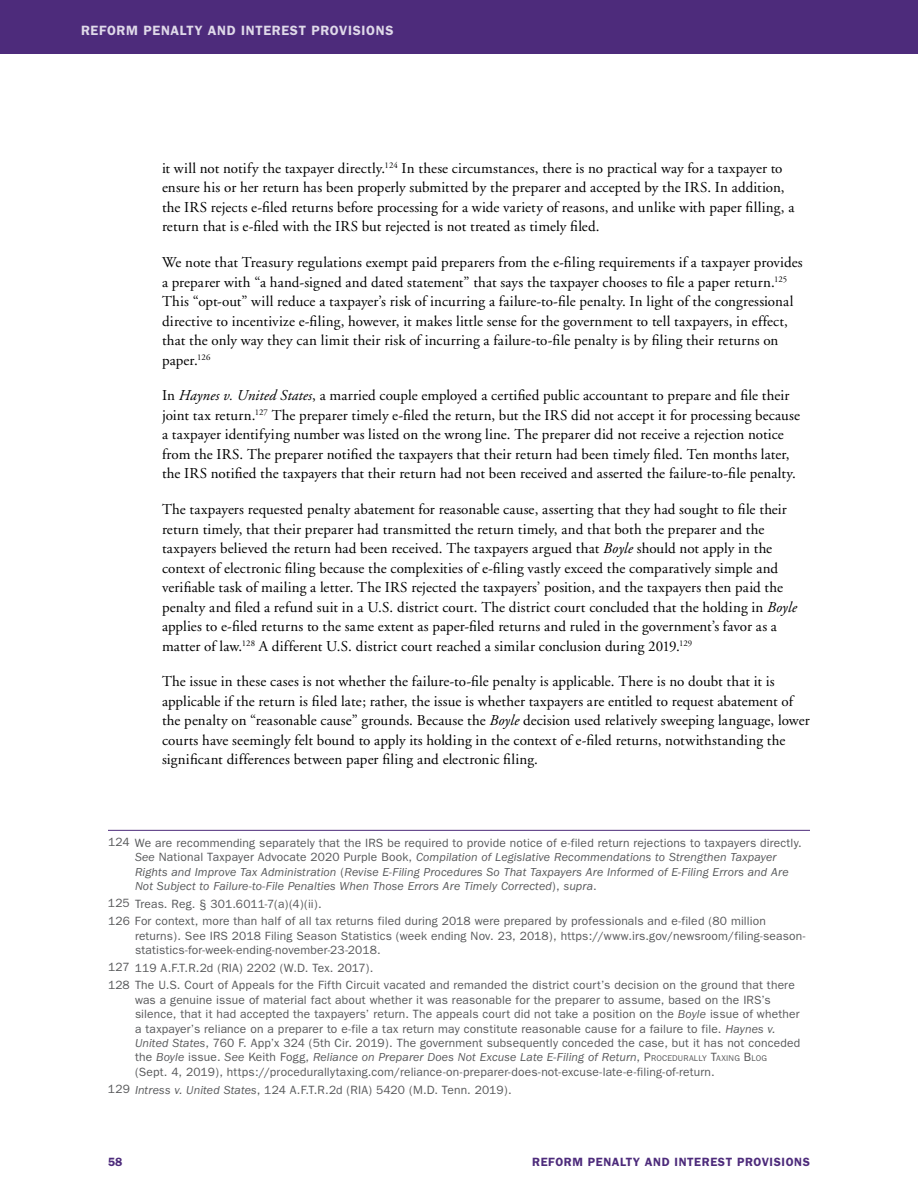
<style>
.page{position:relative;width:918px;height:1188px;background:#fff}
.page>*{position:absolute;margin:0;border:0;box-sizing:border-box;transform-origin:0 0}
.Body_Text{font:15px/19.5px "Adobe Garamond";letter-spacing:.01em;color:#000}
.t1{font:600 13.5px "Franklin Gothic";letter-spacing:.05em;color:#dfd9e9}
.IGNORE_Footnote{font:12px/14.4px "Franklin Gothic";letter-spacing:.015em;color:#58595b}
.IGNORE_Footnote-2{font:italic 12px/14.4px "Franklin Gothic";letter-spacing:.01em;color:#58595b}
.t2{font:600 12px "Franklin Gothic";letter-spacing:.05em;color:#4d2b7b}
.s1{font-style:italic}
.s2{font-style:normal}
.s3{font-style:inherit}
.s4{font-size:8.4px}
</style>
<div class="page">
<div style="left:0;top:0;width:918px;height:54px;background:#4d2b7b"></div>
<hr style="left:108px;top:830px;width:702px;height:1px;background:#4d2b7b">
<p class="t1" style="left:81px;top:23px;width:37px">REFORM</p>
<p class="t1" style="left:144px;top:23px;width:45px">PENALTY</p>
<p class="t1" style="left:208px;top:23px;width:57px">AND INTERE</p>
<p class="t1" style="left:290px;top:23px;width:39px">ST PROVI</p>
<p class="t1" style="left:353px;top:23px;width:42px">SIONS</p>
<p class="Body_Text" style="left:162px;top:159px;width:634px">it will not notify the taxpayer directly.<sup>124</sup> In these circumstances, there is no practical way for a taxpayer to ensure his or her return has been properly submitted by the preparer and accepted by the IRS. In addition, the IRS rejects e-filed returns before processing for a wide variety of reasons, and unlike with paper filling, a return that is e-filed with the IRS but rejected is not treated as timely filed.</p>
<p class="Body_Text" style="left:162px;top:253px;width:642px">We note that Treasury regulations exempt paid preparers from the e-filing requirements if a taxpayer provides a preparer with “a hand-signed and dated statement” that says the taxpayer chooses to file a paper return. <sup>125<br></sup>This “opt-out” will reduce a taxpayer’s risk of incurring a failure-to-file penalty. In light of the congressional directive to incentivize e-filing, however, it makes little sense for the government to tell taxpayers, in effect, that the only way they can limit their risk of incurring a failure-to-file penalty is by filing their returns on paper. <sup>126</sup></p>
<p class="Body_Text" style="left:162px;top:386px;width:640px">In <span class="s1">Haynes v. United States</span>, a married couple employed a certified public accountant to prepare and file their joint tax return.<sup>127</sup> The preparer timely e-filed the return, but the IRS did not accept it for processing because a taxpayer identifying number was listed on the wrong line. The preparer did not receive a rejection notice from the IRS. The preparer notified the taxpayers that their return had been timely filed. Ten months later, the IRS notified the taxpayers that their return had not been received and asserted the failure-to-file penalty.</p>
<p class="Body_Text" style="left:162px;top:500px;width:636px">The taxpayers requested penalty abatement for reasonable cause, asserting that they had sought to file their return timely, that their preparer had transmitted the return timely, and that both the preparer and the taxpayers believed the return had been received. The taxpayers argued that <span class="s1">Boyle</span> should not apply in the context of electronic filing because the complexities of e-filing vastly exceed the comparatively simple and verifiable task of mailing a letter. The IRS rejected the taxpayers’ position, and the taxpayers then paid the penalty and filed a refund suit in a U.S. district court. The district court concluded that the holding in <span class="s1">Boyle </span>applies to e-filed returns to the same extent as paper-filed returns and ruled in the government’s favor as a matter of law.<sup>128</sup> A different U.S. district court reached a similar conclusion during 2019.<sup>129</sup></p>
<p class="Body_Text" style="left:162px;top:672px;width:649px">The issue in these cases is not whether the failure-to-file penalty is applicable. There is no doubt that it is applicable if the return is filed late; rather, the issue is whether taxpayers are entitled to request abatement of the penalty on “reasonable cause” grounds. Because the <span class="s1">Boyle</span> decision used relatively sweeping language, lower courts have seemingly felt bound to apply its holding in the context of e-filed returns, notwithstanding the significant differences between paper filing and electronic filing.</p>
<p class="IGNORE_Footnote-2" style="left:135px;top:836px;width:668px;text-indent:-27px"><span class="s2">124 We are recommending separately that the IRS be required to provide notice of e-filed return rejections to taxpayers directly.<br></span>See <span class="s2">National Taxpayer Advocate 2020 Purple Book,</span> Compilation of Legislative Recommendations to Strengthen Taxpayer Rights and Improve Tax Administration <span class="s2">(</span>Revise E-Filing Procedures So That Taxpayers Are Informed of E-Filing Errors and Are Not Subject to Failure-to-File Penalties When Those Errors Are Timely Corrected<span class="s2">),</span> supra<span class="s2">.</span></p>
<p class="IGNORE_Footnote" style="left:108px;top:897px;width:215px">125 Treas. Reg. § 301.6011-7(a)(4)(ii).</p>
<p class="IGNORE_Footnote" style="left:135px;top:914px;width:672px;text-indent:-27px">126 For context, more than half of all tax returns filed during 2018 were prepared by professionals and e-filed (80 million returns). See IRS 2018 Filing Season Statistics (week ending Nov. 23, 2018), https://www.irs.gov/newsroom/filing-season&shy;statistics-for-week-ending-november-23-2018.</p>
<p class="IGNORE_Footnote" style="left:108px;top:961px;width:267px">127 119 A.F.T.R.2d (RIA) 2202 (W.D. Tex. 2017).</p>
<p class="IGNORE_Footnote" style="left:135px;top:978px;width:667px;text-indent:-27px">128 The U.S. Court of Appeals for the Fifth Circuit vacated and remanded the district court’s decision on the ground that there was a genuine issue of material fact about whether it was reasonable for the preparer to assume, based on the IRS’s silence, that it had accepted the taxpayers’ return. The appeals court did not take a position on the <span class="s1">Boyle</span> issue of whether a taxpayer’s reliance on a preparer to e-file a tax return may constitute reasonable cause for a failure to file. <span class="s1">Haynes v.<br>United States</span>, 760 F. App’x 324 (5th Cir. 2019). The government subsequently conceded the case, but it has not conceded the <span class="s1">Boyle</span> issue. <span class="s1">See</span> Keith Fogg, <span class="s1">Reliance on Preparer Does Not Excuse Late E-Filing of Return</span>, <span class="s3">P</span><span class="s4">ROCEDURALLY</span> <span class="s3">T</span><span class="s4">AXIN G</span> <span class="s3">B</span> <span class="s4">LOG </span>(Sept. 4, 2019), https://procedurallytaxing.com/reliance-on-preparer-does-not-excuse-late-e-filing-of-return.</p>
<p class="IGNORE_Footnote" style="left:108px;top:1082px;width:405px">129 <span class="s1">Intress v. United States</span>, 124 A.F.T.R.2d (RIA) 5420 (M.D. Tenn. 2019).</p>
<p class="t2" style="left:108px;top:1154px;width:16px">58</p>
<p class="t2" style="left:532px;top:1154px;width:33px">REFORM</p>
<p class="t2" style="left:588px;top:1154px;width:40px">PENALTY</p>
<p class="t2" style="left:645px;top:1154px;width:51px">AND INTERE</p>
<p class="t2" style="left:718px;top:1154px;width:35px">ST PROVI</p>
<p class="t2" style="left:774px;top:1154px;width:38px">SIONS</p>
</div>
